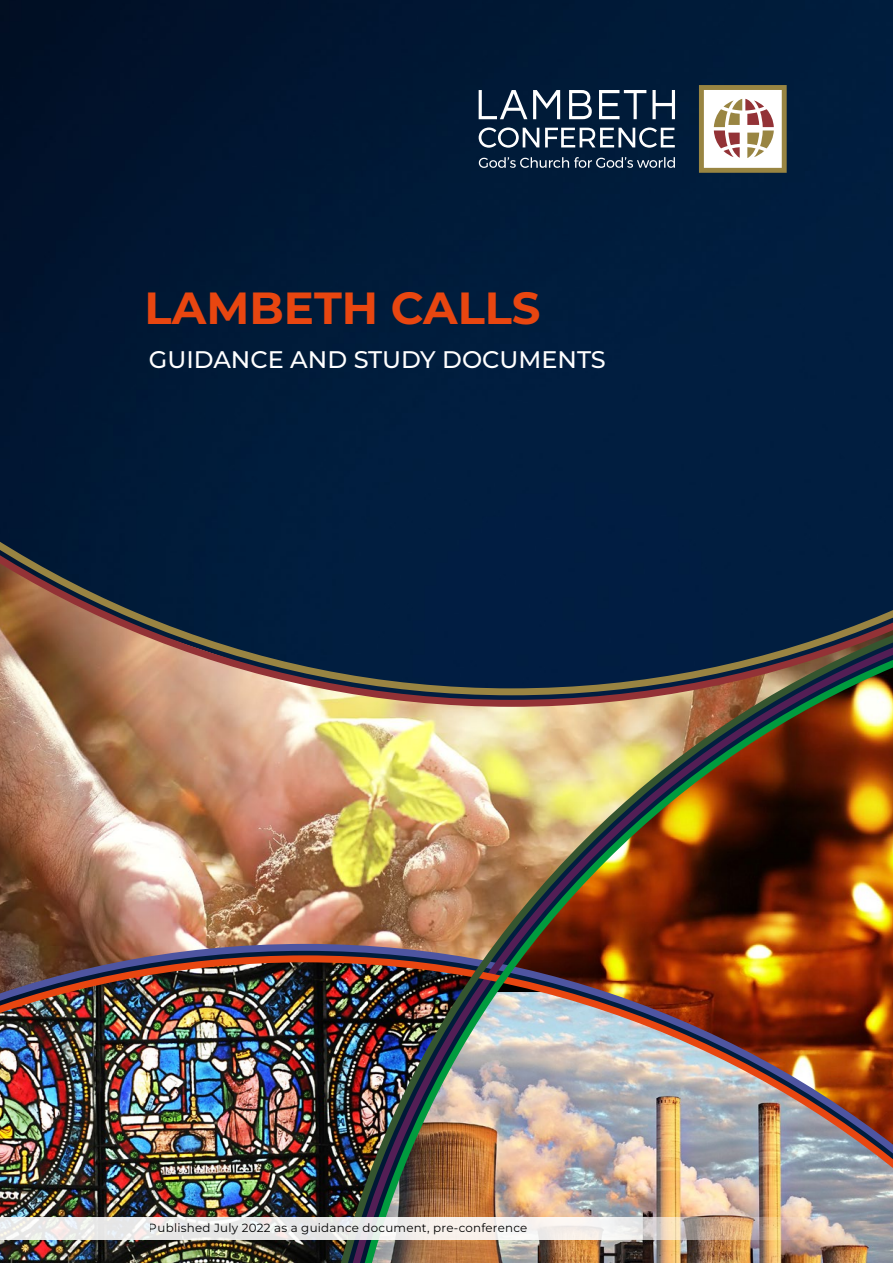
<style>
.page{position:relative;width:893px;height:1263px;background:#fff}
.page>*{position:absolute;margin:0;border:0;box-sizing:border-box;transform-origin:0 0}
.t1{font:700 45px "Montserrat";color:#e84610}
.t2{font:500 24px "Montserrat";color:#fff}
.t3{font:11.85px "Montserrat";letter-spacing:.02em;color:#000}
</style>
<div class="page">
<img style="left:0;top:0;width:893px;height:504px">
<img style="left:0;top:707px;width:310px;height:237px">
<svg style="left:479px;top:90px;width:48px;height:29px"></svg>
<svg style="left:533px;top:90px;width:27px;height:29px"></svg>
<svg style="left:569px;top:90px;width:23px;height:29px"></svg>
<svg style="left:599px;top:90px;width:47px;height:29px"></svg>
<svg style="left:652px;top:90px;width:23px;height:29px"></svg>
<svg style="left:479px;top:127px;width:60px;height:21px"></svg>
<svg style="left:545px;top:127px;width:130px;height:21px"></svg>
<svg style="left:479px;top:157px;width:196px;height:11px"></svg>
<svg style="left:699px;top:85px;width:88px;height:88px"></svg>
<svg style="left:0;top:695px;width:310px;height:12px"></svg>
<svg style="left:0;top:504px;width:893px;height:191px;fill:#011e40"></svg>
<img style="left:0;top:955px;width:310px;height:308px">
<img style="left:310px;top:566px;width:583px;height:697px">
<img style="left:333px;top:589px;width:560px;height:674px">
<svg style="left:0;top:1217px;width:893px;height:23px"></svg>
<h1 class="t1" style="left:145px;top:278px;width:398px">LAMBETH CALLS</h1>
<h2 class="t2" style="left:149px;top:343px;width:458px">GUIDANCE AND STUDY DOCUMENTS</h2>
<p class="t3" style="left:149px;top:1220px;width:380px">Published July 2022 as a guidance document, pre-conference</p>
</div>
